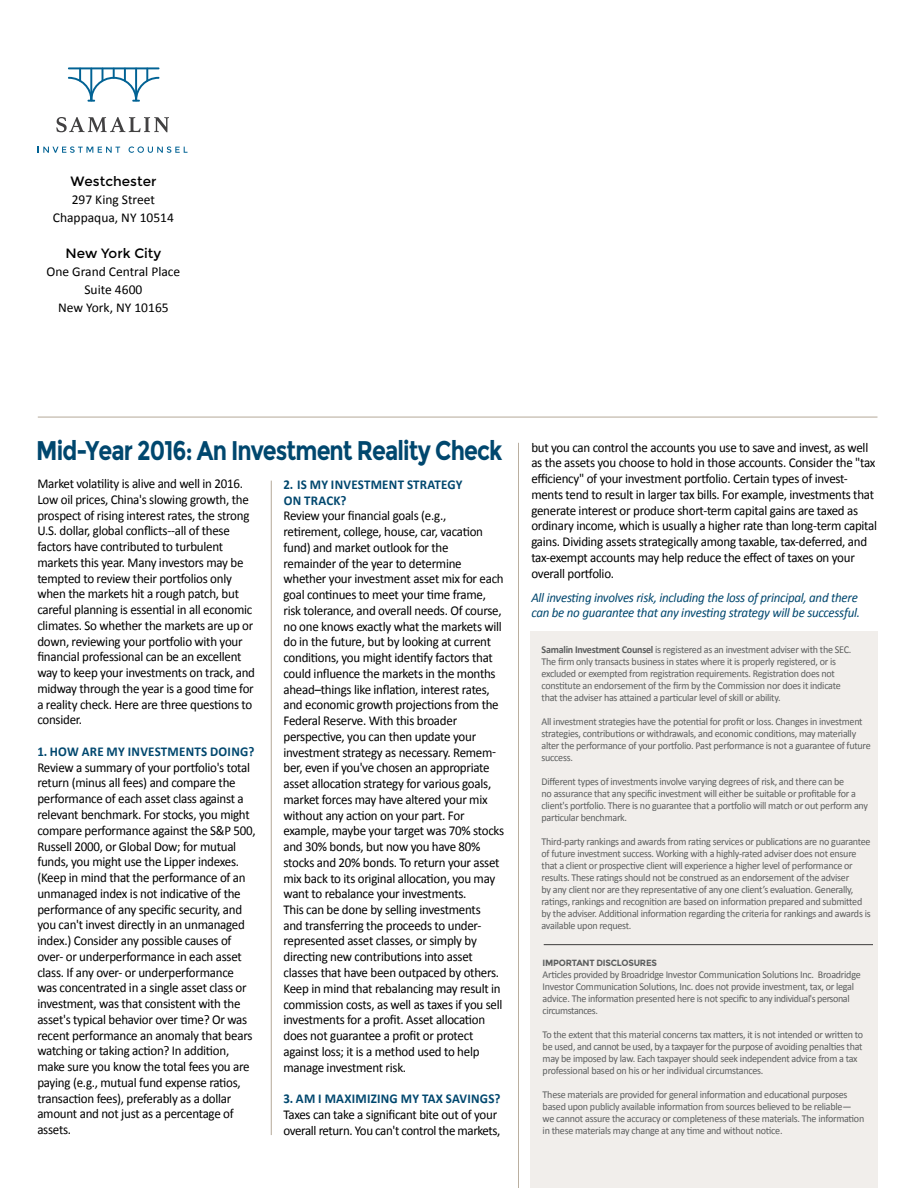
<style>
.page{position:relative;width:918px;height:1188px;background:#fff}
.page>*{position:absolute;margin:0;border:0;box-sizing:border-box;transform-origin:0 0}
.t1{font:700 27px "Montserrat";letter-spacing:-.04em;color:#00476e;scale:.83 1}
.t2{font:13.5px/15.8px "Calibri";letter-spacing:-.02em;color:#000;scale:.96 1}
.t3{font:italic 13.5px/15.8px "Calibri";letter-spacing:-.02em;color:#00476e;scale:.96 1}
.t4{font:700 13.5px/15.8px "Calibri";letter-spacing:.02em;color:#00476e;scale:.96 1}
.t5{font:13.5px/18px "Calibri";color:#000;text-align:center}
.t6{font:13.5px "Montserrat";color:#000}
.t7{font:10.5px/12px "Calibri";letter-spacing:-.025em;color:#5c5e5e;scale:.96 1}
.t8{font:700 9px "Montserrat";letter-spacing:-.025em;color:#5c5e5e;scale:.96 1}
.s1{font-weight:700}
</style>
<div class="page">
<div style="left:530px;top:632px;width:348px;height:556px;background:#f1eeeb"></div>
<hr style="left:544px;top:944px;width:329px;height:1px;background:#000">
<hr style="left:38px;top:417px;width:839px;height:1px;background:#9b8b75">
<svg style="left:38px;top:146px;width:82px;height:7px"></svg>
<svg style="left:129px;top:146px;width:59px;height:7px"></svg>
<svg style="left:56px;top:117px;width:113px;height:15px"></svg>
<hr style="left:68px;top:67px;width:91px;height:2px;background:#016294">
<svg style="left:68px;top:69px;width:91px;height:33px"></svg>
<hr style="left:271px;top:481px;width:1px;height:654px;background:#9b8b75">
<hr style="left:518px;top:443px;width:1px;height:745px;background:#9b8b75">
<p class="t6" style="left:70px;top:173px;width:87px">Westchester</p>
<p class="t5" style="left:53px;top:190px;width:123px">297 King Street<br>Chappaqua, NY 10514</p>
<p class="t6" style="left:65px;top:245px;width:97px">New York City</p>
<p class="t5" style="left:46px;top:262px;width:135px">One Grand Central Place<br>Suite 4600<br>New York, NY 10165</p>
<h1 class="t1" style="left:36px;top:435px;width:563px">Mid-Year 2016: An Investment Reality Check</h1>
<p class="t2" style="left:37px;top:475px;width:228px">Market volatility is alive and well in 2016.<br>Low oil prices, China's slowing growth, the prospect of rising interest rates, the strong U.S. dollar, global conflicts--all of these factors have contributed to turbulent markets this year. Many investors may be tempted to review their portfolios only when the markets hit a rough patch, but careful planning is essential in all economic climates. So whether the markets are up or down, reviewing your portfolio with your financial professional can be an excellent way to keep your investments on track, and midway through the year is a good time for a reality check. Here are three questions to consider.</p>
<p class="t4" style="left:37px;top:743px;width:228px">1. HOW ARE MY INVESTMENTS DOING?</p>
<p class="t2" style="left:37px;top:759px;width:229px">Review a summary of your portfolio's total return (minus all fees) and compare the performance of each asset class against a relevant benchmark. For stocks, you might compare performance against the S&amp;P 500, Russell 2000, or Global Dow; for mutual funds, you might use the Lipper indexes. (Keep in mind that the performance of an unmanaged index is not indicative of the performance of any specific security, and you can't invest directly in an unmanaged index.) Consider any possible causes of over- or underperformance in each asset class. If any over- or underperformance was concentrated in a single asset class or investment, was that consistent with the asset's typical behavior over time? Or was recent performance an anomaly that bears watching or taking action? In addition, make sure you know the total fees you are paying (e.g., mutual fund expense ratios, transaction fees), preferably as a dollar amount and not just as a percentage of assets.</p>
<p class="t4" style="left:284px;top:476px;width:188px">2. IS MY INVESTMENT STRATEGY<br>ON TRACK?</p>
<p class="t2" style="left:284px;top:507px;width:231px">Review your financial goals (e.g., retirement, college, house, car, vacation fund) and market outlook for the remainder of the year to determine whether your investment asset mix for each goal continues to meet your time frame, risk tolerance, and overall needs. Of course, no one knows exactly what the markets will do in the future, but by looking at current conditions, you might identify factors that could influence the markets in the months ahead–things like inflation, interest rates, and economic growth projections from the Federal Reserve. With this broader perspective, you can then update your investment strategy as necessary. Remem&shy;ber, even if you've chosen an appropriate asset allocation strategy for various goals, market forces may have altered your mix without any action on your part. For example, maybe your target was 70% stocks and 30% bonds, but now you have 80% stocks and 20% bonds. To return your asset mix back to its original allocation, you may want to rebalance your investments.<br>This can be done by selling investments<br>and transferring the proceeds to under&shy;represented asset classes, or simply by directing new contributions into asset classes that have been outpaced by others.<br>Keep in mind that rebalancing may result in commission costs, as well as taxes if you sell investments for a profit. Asset allocation does not guarantee a profit or protect against loss; it is a method used to help manage investment risk.</p>
<p class="t4" style="left:284px;top:1090px;width:228px">3. AM I MAXIMIZING MY TAX SAVINGS?</p>
<p class="t2" style="left:284px;top:1106px;width:228px">Taxes can take a significant bite out of your overall return. You can't control the markets,</p>
<p class="t2" style="left:531px;top:439px;width:362px">but you can control the accounts you use to save and invest, as well as the assets you choose to hold in those accounts. Consider the "tax efficiency" of your investment portfolio. Certain types of invest&shy;ments tend to result in larger tax bills. For example, investments that generate interest or produce short-term capital gains are taxed as ordinary income, which is usually a higher rate than long-term capital gains. Dividing assets strategically among taxable, tax-deferred, and tax-exempt accounts may help reduce the effect of taxes on your overall portfolio.</p>
<p class="t3" style="left:531px;top:589px;width:344px">All investing involves risk, including the loss of principal, and there can be no guarantee that any investing strategy will be successful.</p>
<p class="t7" style="left:542px;top:643px;width:324px"><span class="s1">Samalin Investment Counsel</span> is registered as an investment adviser with the SEC.<br>The firm only transacts business in states where it is properly registered, or is excluded or exempted from registration requirements. Registration does not constitute an endorsement of the firm by the Commission nor does it indicate that the adviser has attained a particular level of skill or ability.</p>
<p class="t7" style="left:542px;top:715px;width:344px">All investment strategies have the potential for profit or loss. Changes in investment strategies, contributions or withdrawals, and economic conditions, may materially alter the performance of your portfolio. Past performance is not a guarantee of future success.</p>
<p class="t7" style="left:542px;top:775px;width:342px">Different types of investments involve varying degrees of risk, and there can be<br>no assurance that any specific investment will either be suitable or profitable for a client's portfolio. There is no guarantee that a portfolio will match or out perform any particular benchmark.</p>
<p class="t7" style="left:542px;top:835px;width:344px">Third-party rankings and awards from rating services or publications are no guarantee of future investment success. Working with a highly-rated adviser does not ensure that a client or prospective client will experience a higher level of performance or results. These ratings should not be construed as an endorsement of the adviser<br>by any client nor are they representative of any one client’s evaluation. Generally, ratings, rankings and recognition are based on information prepared and submitted by the adviser. Additional information regarding the criteria for rankings and awards is available upon request.</p>
<p class="t8" style="left:543px;top:957px;width:121px">IMPORTANT DISCLOSURES</p>
<p class="t7" style="left:543px;top:968px;width:333px">Articles provided by Broadridge Investor Communication Solutions Inc. Broadridge Investor Communication Solutions, Inc. does not provide investment, tax, or legal advice. The information presented here is not specific to any individual's personal circumstances.</p>
<p class="t7" style="left:543px;top:1028px;width:335px">To the extent that this material concerns tax matters, it is not intended or written to be used, and cannot be used, by a taxpayer for the purpose of avoiding penalties that may be imposed by law. Each taxpayer should seek independent advice from a tax professional based on his or her individual circumstances.</p>
<p class="t7" style="left:543px;top:1088px;width:337px">These materials are provided for general information and educational purposes based upon publicly available information from sources believed to be reliable— we cannot assure the accuracy or completeness of these materials. The information in these materials may change at any time and without notice.</p>
</div>
